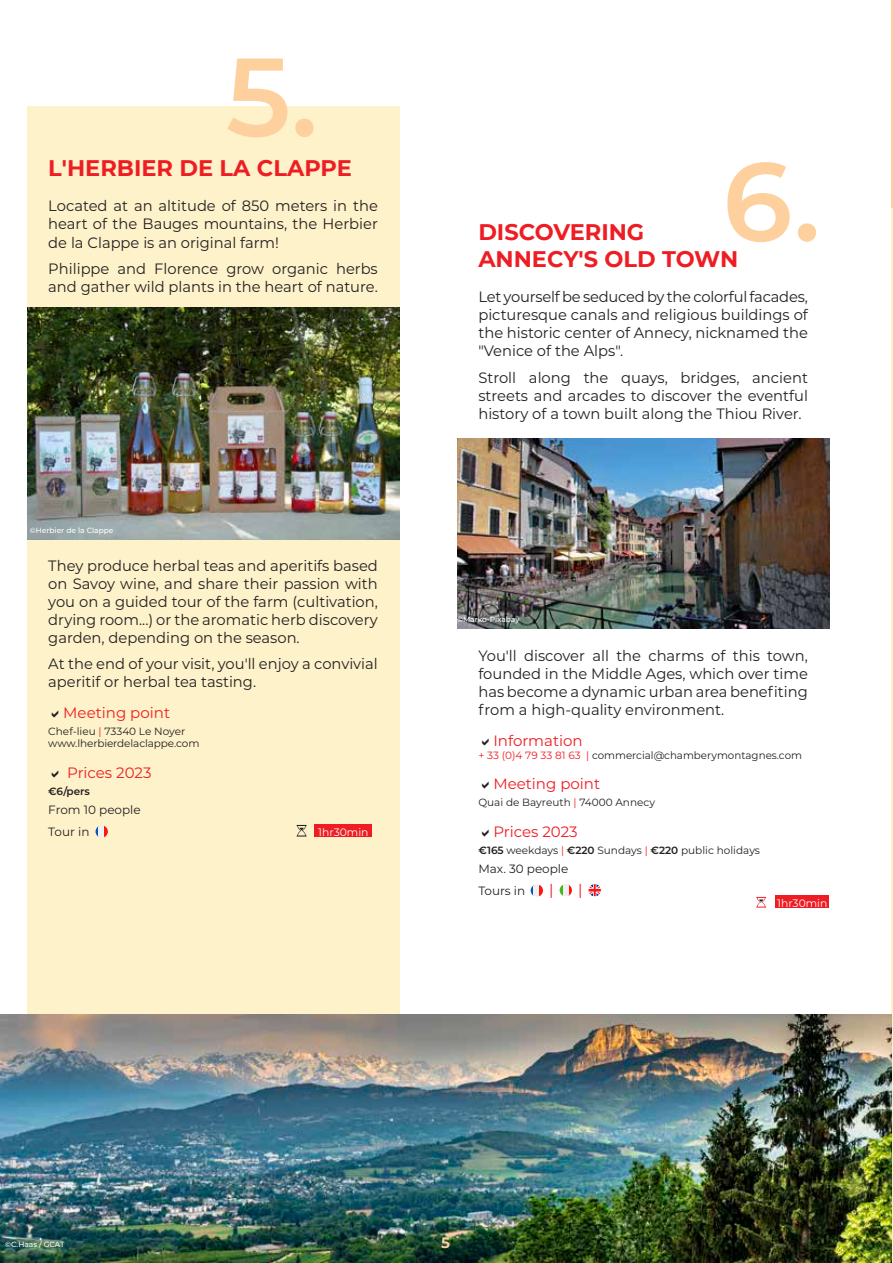
<style>
.page{position:relative;width:893px;height:1263px;background:#fff}
.page>*{position:absolute;margin:0;border:0;box-sizing:border-box;transform-origin:0 0}
.t1{font:600 111.15px "Montserrat";color:#fdd09e}
.t2{font:700 22.5px "Montserrat";color:#ee1d23}
.t3{font:15px/18px "Montserrat";color:#231f20;text-align:justify}
.t4{font:15px "Montserrat";color:#ee1d23}
.t5{font:700 15px "Montserrat";color:#fdd09e}
.t6{font:12px/22.2px "Montserrat";color:#231f20}
.t7{font:10.8px "Montserrat";color:#fff}
.t8{font:10.5px/12.6px "Montserrat";color:#231f20}
.t9{font:600 10.5px "Montserrat";color:#231f20}
.t10{font:500 7.5px "Montserrat";color:#fff}
.s1{color:#ee1d23}
.s2{font-weight:600}
</style>
<div class="page">
<hr style="left:892px;top:0;width:1px;height:1263px;background:#fef2ca">
<div style="left:27px;top:106px;width:372px;height:908px;background:#fef2ca"></div>
<svg style="left:96px;top:826px;width:3px;height:11px"></svg>
<div style="left:99px;top:825px;width:6px;height:13px;background:#f0f0f0"></div>
<svg style="left:105px;top:826px;width:3px;height:11px"></svg>
<svg style="left:297px;top:825px;width:10px;height:11px"></svg>
<div style="left:314px;top:824px;width:58px;height:13px;background:#ee1d23"></div>
<img style="left:27px;top:307px;width:372px;height:232px">
<img style="left:0;top:1014px;width:892px;height:249px">
<svg style="left:892px;top:0;width:1px;height:208px"></svg>
<svg style="left:531px;top:885px;width:3px;height:11px"></svg>
<div style="left:534px;top:884px;width:6px;height:13px;background:#f0f0f0"></div>
<svg style="left:540px;top:885px;width:3px;height:11px"></svg>
<svg style="left:569px;top:885px;width:3px;height:11px"></svg>
<div style="left:563px;top:884px;width:6px;height:12px;background:#f0f0f0"></div>
<svg style="left:560px;top:885px;width:3px;height:11px"></svg>
<svg style="left:589px;top:884px;width:12px;height:12px"></svg>
<img style="left:457px;top:438px;width:372px;height:191px">
<svg style="left:756px;top:897px;width:10px;height:10px"></svg>
<div style="left:775px;top:895px;width:54px;height:13px;background:#ee1d23"></div>
<h1 class="t1" style="left:226px;top:18px;width:94px">5.</h1>
<h2 class="t2" style="left:48px;top:152px;width:305px">L'HERBIER DE LA CLAPPE</h2>
<p class="t3" style="left:48px;top:197px;width:331px">Located at an altitude of 850 meters in the heart of the Bauges mountains, the Herbier de la Clappe is an original farm!</p>
<p class="t3" style="left:48px;top:259px;width:331px">Philippe and Florence grow organic herbs and gather wild plants in the heart of nature.</p>
<p class="t10" style="left:30px;top:525px;width:85px">©Herbier de la Clappe</p>
<p class="t3" style="left:48px;top:556px;width:331px">They produce herbal teas and aperitifs based on Savoy wine, and share their passion with you on a guided tour of the farm (cultivation, drying room...) or the aromatic herb discovery garden, depending on the season.</p>
<p class="t3" style="left:48px;top:654px;width:331px">At the end of your visit, you'll enjoy a convivial aperitif or herbal tea tasting.</p>
<p class="t4" style="left:63px;top:702px;width:108px">Meeting point</p>
<p class="t8" style="left:48px;top:724px;width:153px">Chef-lieu <span class="s1">|</span> 73340 Le Noyer www.lherbierdelaclappe.com</p>
<p class="t4" style="left:67px;top:762px;width:86px">Prices 2023</p>
<p class="t9" style="left:48px;top:784px;width:43px">€6/pers</p>
<p class="t6" style="left:48px;top:798px;width:94px">From 10 people<br>Tour in</p>
<p class="t7" style="left:318px;top:824px;width:52px">1hr30min</p>
<h1 class="t1" style="left:723px;top:123px;width:99px">6.</h1>
<h2 class="t2" style="left:478px;top:243px;width:261px">ANNECY'S OLD TOWN</h2>
<p class="t3" style="left:478px;top:287px;width:331px">Let yourself be seduced by the colorful facades, picturesque canals and religious buildings of the historic center of Annecy, nicknamed the "Venice of the Alps".</p>
<p class="t3" style="left:478px;top:368px;width:331px">Stroll along the quays, bridges, ancient streets and arcades to discover the eventful history of a town built along the Thiou River.</p>
<h2 class="t2" style="left:478px;top:216px;width:167px">DISCOVERING</h2>
<p class="t10" style="left:457px;top:614px;width:64px">©Marko-Pixabay</p>
<p class="t3" style="left:478px;top:646px;width:331px">You'll discover all the charms of this town, founded in the Middle Ages, which over time has become a dynamic urban area benefiting from a high-quality environment.</p>
<p class="t4" style="left:493px;top:730px;width:91px">Information</p>
<p class="t8" style="left:478px;top:748px;width:325px"><span class="s1">+ 33 (0)4 79 33 81 63 |</span> commercial@chamberymontagnes.com</p>
<p class="t4" style="left:493px;top:774px;width:108px">Meeting point</p>
<p class="t8" style="left:478px;top:796px;width:178px">Quai de Bayreuth <span class="s1">|</span> 74000 Annecy</p>
<p class="t4" style="left:493px;top:821px;width:86px">Prices 2023</p>
<p class="t8" style="left:478px;top:843px;width:283px"><span class="s2">€165</span> weekdays <span class="s1">|</span> <span class="s2">€220</span> Sundays <span class="s1">|</span> <span class="s2">€220</span> public holidays</p>
<p class="t6" style="left:478px;top:857px;width:92px">Max. 30 people<br>Tours in</p>
<p class="t4" style="left:549px;top:879px;width:6px">|</p>
<p class="t4" style="left:578px;top:879px;width:6px">|</p>
<p class="t7" style="left:777px;top:896px;width:52px">1hr30min</p>
<p class="t10" style="left:5px;top:1239px;width:61px">©C.Haas / GCAT</p>
<p class="t5" style="left:441px;top:1231px;width:10px">5</p>
</div>
